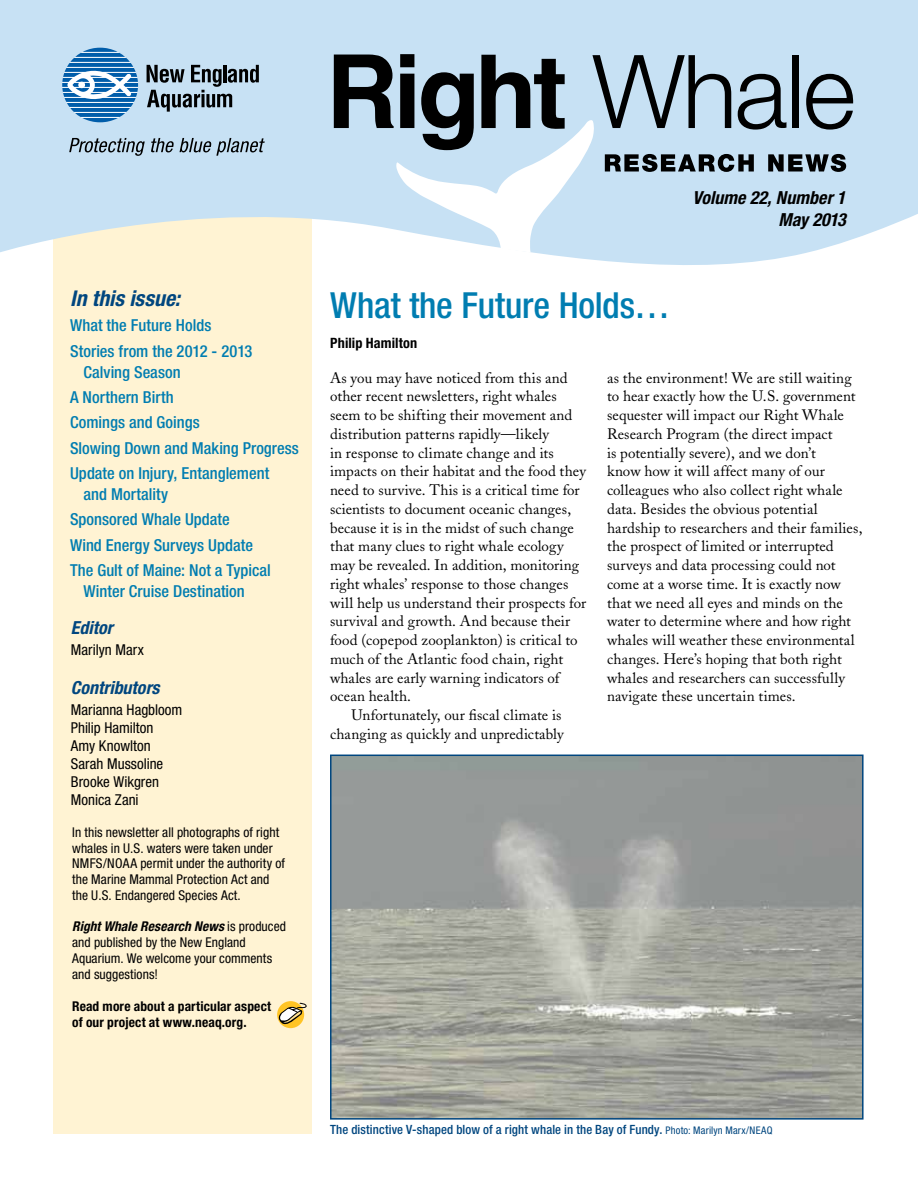
<style>
.page{position:relative;width:918px;height:1187px;background:#fff}
.page>*{position:absolute;margin:0;border:0;box-sizing:border-box;transform-origin:0 0}
.t1{font:500 condensed 36px "Helvetica Neue LT Std";letter-spacing:-.005em;color:#007db1}
.t2{font:italic 700 condensed 21.75px "Helvetica Neue LT Std";letter-spacing:.005em;color:#00467f}
.t3{font:italic 700 condensed 18px/21.6px "Helvetica Neue LT Std";color:#000;text-align:right}
.t4{font:italic 700 condensed 18px "Helvetica Neue LT Std";color:#00467f}
.t5{font:500 condensed 16.5px/25.3px "Helvetica Neue LT Std";color:#007db1}
.t6{font:15px/18.8px "Adobe Caslon";letter-spacing:.005em;color:#000}
.t7{font:condensed 15px/18px "Helvetica Neue LT Std";letter-spacing:.005em;color:#000}
.t8{font:700 condensed 14.25px "Helvetica Neue LT Std";letter-spacing:.005em;color:#000}
.t9{font:condensed 13.5px/15.8px "Helvetica Neue LT Std";letter-spacing:.005em;color:#000}
.t10{font:700 condensed 13.5px/16.5px "Helvetica Neue LT Std";letter-spacing:.01em;color:#000}
.t11{font:500 condensed 12.75px "Helvetica Neue LT Std";letter-spacing:.01em;color:#00467f}
.s1{font-weight:700;font-style:italic}
.s2{font-weight:400;font-size:10.5px}
</style>
<div class="page">
<img style="left:333px;top:757px;width:528px;height:360px">
<div style="left:330px;top:754px;width:534px;height:366px;border:2px solid #00467f"></div>
<div style="left:54px;top:175px;width:258px;height:959px;background:#fff3d3"></div>
<svg style="left:0;top:0;width:918px;height:278px;fill:#c7e1f4"></svg>
<svg style="left:334px;top:54px;width:520px;height:198px"></svg>
<svg style="left:277px;top:1001px;width:27px;height:27px"></svg>
<svg style="left:277px;top:1002px;width:30px;height:24px"></svg>
<svg style="left:69px;top:138px;width:76px;height:18px"></svg>
<svg style="left:151px;top:138px;width:23px;height:14px"></svg>
<svg style="left:180px;top:138px;width:85px;height:18px"></svg>
<svg style="left:147px;top:65px;width:112px;height:47px"></svg>
<svg style="left:62px;top:48px;width:76px;height:74px"></svg>
<h2 class="t2" style="left:70px;top:285px;width:112px">In this issue:</h2>
<p class="t5" style="left:70px;top:313px;width:184px">What the Future Holds<br>Stories from the 2012 - 2013</p>
<p class="t5" style="left:70px;top:359px;width:230px;text-indent:13px">Calving Season<br>A Northern Birth<br>Comings and Goings<br>Slowing Down and Making Progress<br>Update on Injury, Entanglement</p>
<p class="t5" style="left:70px;top:481px;width:202px;text-indent:13px">and Mortality<br>Sponsored Whale Update<br>Wind Energy Surveys Update<br>The Gult of Maine: Not a Typical</p>
<p class="t5" style="left:84px;top:578px;width:163px">Winter Cruise Destination</p>
<p class="t4" style="left:71px;top:616px;width:43px">Editor</p>
<p class="t7" style="left:71px;top:641px;width:74px">Marilyn Marx</p>
<p class="t4" style="left:71px;top:677px;width:90px">Contributors</p>
<p class="t7" style="left:71px;top:701px;width:113px">Marianna Hagbloom<br>Philip Hamilton<br>Amy Knowlton<br>Sarah Mussoline<br>Brooke Wikgren<br>Monica Zani</p>
<p class="t9" style="left:72px;top:824px;width:214px">In this newsletter all photographs of right whales in U.S. waters were taken under NMFS/NOAA permit under the authority of the Marine Mammal Protection Act and the U.S. Endangered Species Act.</p>
<p class="t9" style="left:72px;top:919px;width:215px"><span class="s1">Right Whale Research News</span> is produced and published by the New England<br>Aquarium. We welcome your comments and suggestions!</p>
<p class="t10" style="left:72px;top:998px;width:201px">Read more about a particular aspect of our project at www.neaq.org.</p>
<h1 class="t1" style="left:330px;top:284px;width:341px">What the Future Holds…</h1>
<p class="t8" style="left:330px;top:335px;width:88px">Philip Hamilton</p>
<p class="t3" style="left:692px;top:187px;width:155px">Volume 22, Number 1<br>May 2013</p>
<p class="t6" style="left:330px;top:368px;width:239px">As you may have noticed from this and</p>
<p class="t6" style="left:330px;top:387px;width:228px">other recent newsletters, right whales</p>
<p class="t6" style="left:330px;top:406px;width:244px">seem to be shifting their movement and</p>
<p class="t6" style="left:330px;top:425px;width:221px">distribution patterns rapidly—likely</p>
<p class="t6" style="left:330px;top:443px;width:225px">in response to climate change and its</p>
<p class="t6" style="left:330px;top:462px;width:257px">impacts on their habitat and the food they</p>
<p class="t6" style="left:330px;top:481px;width:251px">need to survive. This is a critical time for</p>
<p class="t6" style="left:330px;top:500px;width:243px">scientists to document oceanic changes,</p>
<p class="t6" style="left:330px;top:518px;width:245px">because it is in the midst of such change</p>
<p class="t6" style="left:330px;top:537px;width:235px">that many clues to right whale ecology</p>
<p class="t6" style="left:330px;top:556px;width:251px">may be revealed. In addition, monitoring</p>
<p class="t6" style="left:330px;top:575px;width:240px">right whales’ response to those changes</p>
<p class="t6" style="left:330px;top:593px;width:258px">will help us understand their prospects for</p>
<p class="t6" style="left:330px;top:612px;width:242px">survival and growth. And because their</p>
<p class="t6" style="left:330px;top:631px;width:249px">food (copepod zooplankton) is critical to</p>
<p class="t6" style="left:330px;top:650px;width:235px">much of the Atlantic food chain, right</p>
<p class="t6" style="left:330px;top:668px;width:231px">whales are early warning indicators of</p>
<p class="t6" style="left:330px;top:687px;width:83px">ocean health.</p>
<p class="t6" style="left:352px;top:706px;width:211px">Unfortunately, our fiscal climate is</p>
<p class="t6" style="left:330px;top:725px;width:235px">changing as quickly and unpredictably</p>
<p class="t6" style="left:607px;top:368px;width:257px">as the environment! We are still waiting to hear exactly how the U.S. government sequester will impact our Right Whale Research Program (the direct impact<br>is potentially severe), and we don’t<br>know how it will affect many of our colleagues who also collect right whale data. Besides the obvious potential hardship to researchers and their families, the prospect of limited or interrupted surveys and data processing could not come at a worse time. It is exactly now that we need all eyes and minds on the water to determine where and how right whales will weather these environmental changes. Here’s hoping that both right whales and researchers can successfully navigate these uncertain times.</p>
<p class="t11" style="left:330px;top:1121px;width:444px">The distinctive V-shaped blow of a right whale in the Bay of Fundy. <span class="s2">Photo: Marilyn Marx/NEAQ</span></p>
</div>
